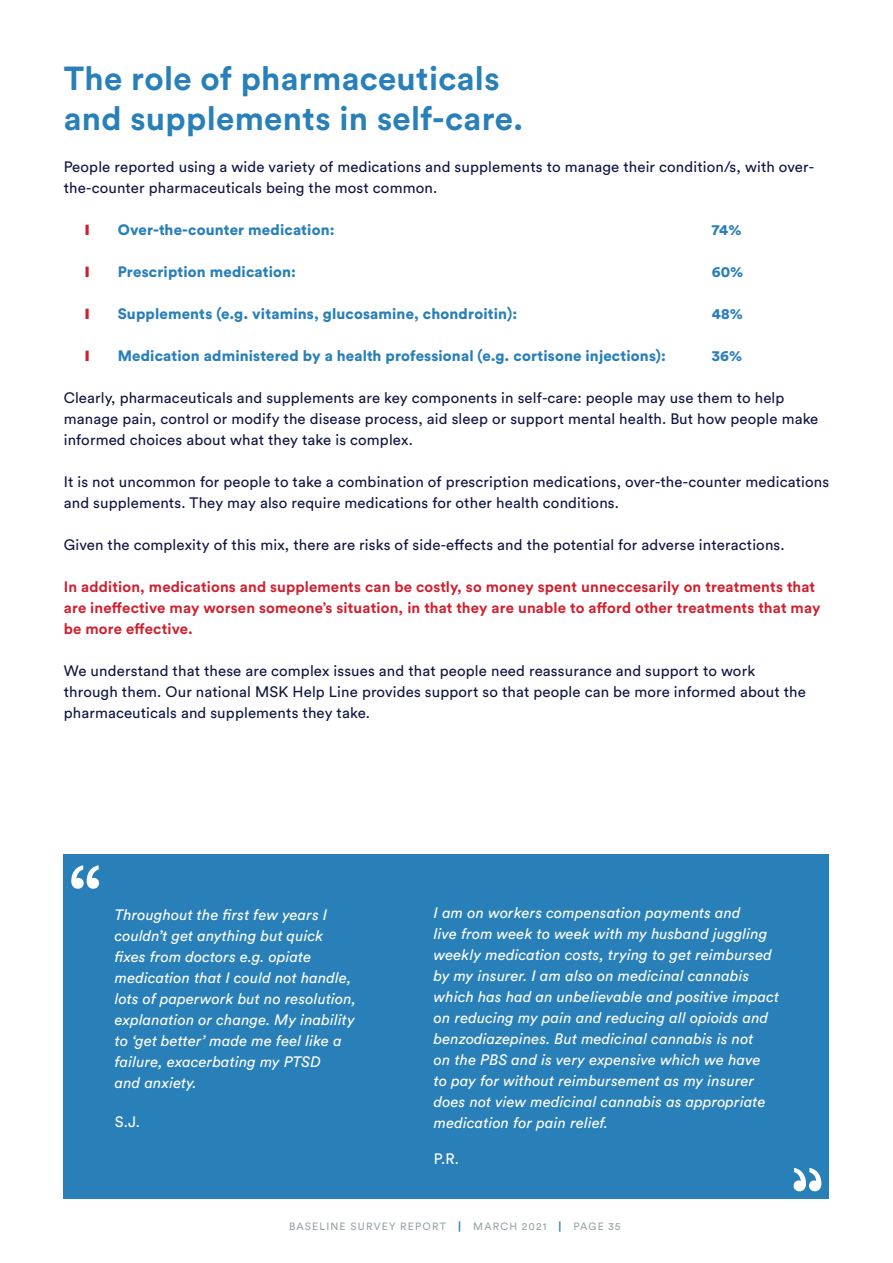
<style>
.page{position:relative;width:893px;height:1263px;background:#fff}
.page>*{position:absolute;margin:0;border:0;box-sizing:border-box;transform-origin:0 0}
.t1{font:700 33px/39.6px "Circular Std";letter-spacing:.01em;color:#2980b9}
.t2{font:15px/21px "Circular Std";letter-spacing:.01em;color:#111742}
.t3{font:italic 15px/21px "Circular Std";letter-spacing:.01em;color:#fff}
.t4{font:700 15px/21px "Circular Std";letter-spacing:.01em;color:#cf202f}
.t5{font:900 15px "Circular Std";letter-spacing:.01em;color:#2980b9}
.t6{font:15px "Circular Std";color:#fff}
.t7{font:10.5px "Circular Std";letter-spacing:.11em;color:#98a4a6}
.s1{font-weight:900;color:#2980b9}
</style>
<div class="page">
<div style="left:64px;top:855px;width:765px;height:344px;background:#2980b9"></div>
<svg style="left:71px;top:865px;width:28px;height:24px"></svg>
<svg style="left:794px;top:1168px;width:27px;height:23px"></svg>
<p class="t1" style="left:64px;top:58px;width:461px">The role of pharmaceuticals and supplements in self-care.</p>
<p class="t2" style="left:64px;top:156px;width:752px">People reported using a wide variety of medications and supplements to manage their condition/s, with over&shy;the-counter pharmaceuticals being the most common.</p>
<p class="t5" style="left:118px;top:220px;width:218px">Over-the-counter medication:</p>
<p class="t5" style="left:712px;top:220px;width:31px">74%</p>
<p class="t5" style="left:118px;top:262px;width:180px">Prescription medication:</p>
<p class="t5" style="left:712px;top:262px;width:33px">60%</p>
<p class="t5" style="left:118px;top:304px;width:401px">Supplements (e.g. vitamins, glucosamine, chondroitin):</p>
<p class="t5" style="left:712px;top:304px;width:33px">48%</p>
<p class="t5" style="left:118px;top:346px;width:550px">Medication administered by a health professional (e.g. cortisone injections):</p>
<p class="t5" style="left:712px;top:346px;width:32px">36%</p>
<p class="t2" style="left:64px;top:387px;width:756px">Clearly, pharmaceuticals and supplements are key components in self-care: people may use them to help manage pain, control or modify the disease process, aid sleep or support mental health. But how people make informed choices about what they take is complex.</p>
<p class="t2" style="left:64px;top:471px;width:767px">It is not uncommon for people to take a combination of prescription medications, over-the-counter medications and supplements. They may also require medications for other health conditions.</p>
<p class="t2" style="left:64px;top:534px;width:722px">Given the complexity of this mix, there are risks of side-effects and the potential for adverse interactions.</p>
<p class="t4" style="left:64px;top:576px;width:758px">In addition, medications and supplements can be costly, so money spent unneccesarily on treatments that are ineffective may worsen someone’s situation, in that they are unable to afford other treatments that may be more effective.</p>
<p class="t2" style="left:64px;top:660px;width:744px">We understand that these are complex issues and that people need reassurance and support to work through them. Our national MSK Help Line provides support so that people can be more informed about the pharmaceuticals and supplements they take.</p>
<p class="t3" style="left:115px;top:904px;width:243px">Throughout the first few years I couldn’t get anything but quick fixes from doctors e.g. opiate medication that I could not handle, lots of paperwork but no resolution, explanation or change. My inability to ‘get better’ made me feel like a failure, exacerbating my PTSD<br>and anxiety.</p>
<p class="t6" style="left:115px;top:1113px;width:27px">S.J.</p>
<p class="t3" style="left:434px;top:902px;width:347px">I am on workers compensation payments and<br>live from week to week with my husband juggling weekly medication costs, trying to get reimbursed by my insurer. I am also on medicinal cannabis which has had an unbelievable and positive impact on reducing my pain and reducing all opioids and benzodiazepines. But medicinal cannabis is not<br>on the PBS and is very expensive which we have<br>to pay for without reimbursement as my insurer does not view medicinal cannabis as appropriate medication for pain relief.</p>
<p class="t6" style="left:434px;top:1149px;width:27px">P.R.</p>
<p class="t7" style="left:289px;top:1219px;width:333px">BASELINE SURVEY REPORT <span class="s1">|</span> MARCH 2021 <span class="s1">|</span> PAGE 35</p>
</div>
